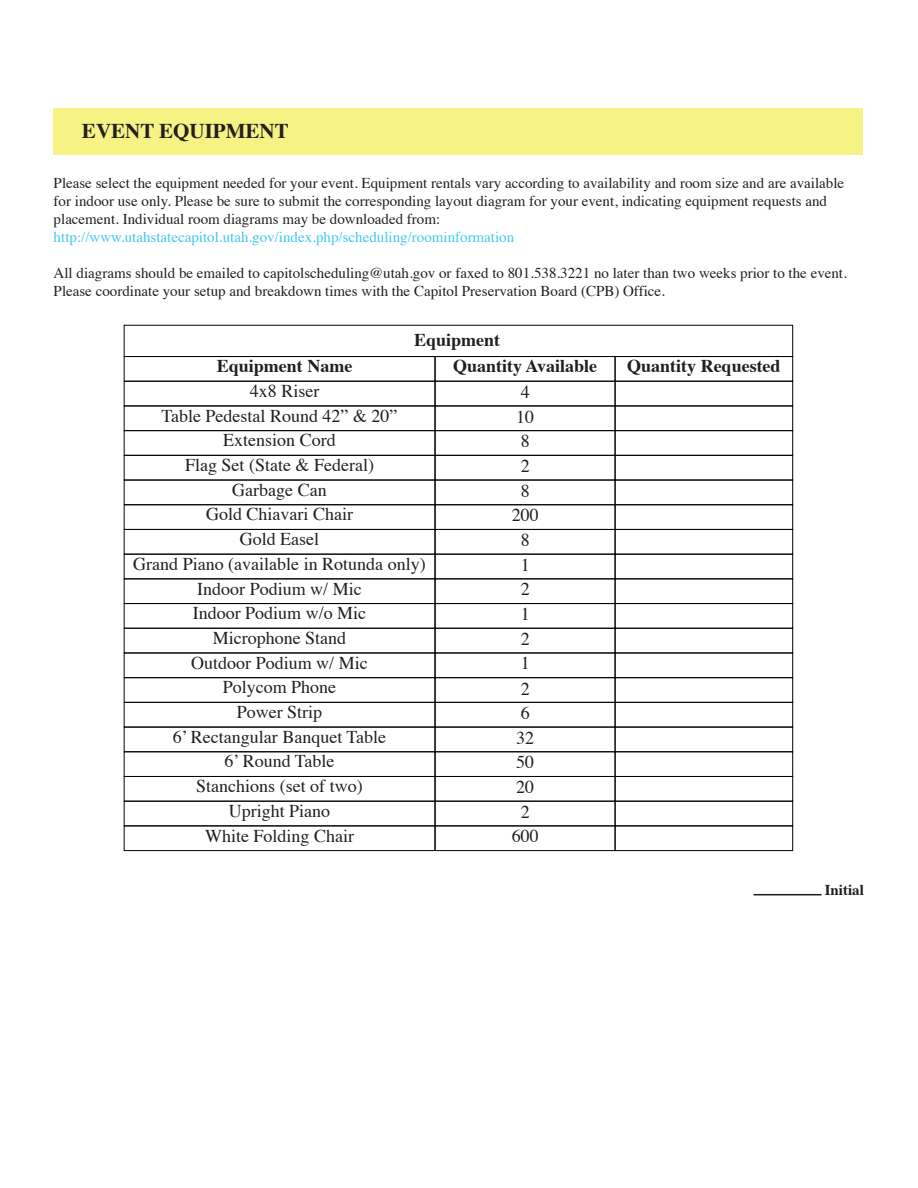
<style>
.page{position:relative;width:918px;height:1188px;background:#fff}
.page>*{position:absolute;margin:0;border:0;box-sizing:border-box;transform-origin:0 0}
.t1{font:700 21px "Times";color:#231f20}
.t2{font:18px/24.8px "Times";color:#231f20;text-align:center}
.t3{font:700 18px "Times";color:#231f20}
.t4{font:15px/18px "Times";color:#231f20}
.t5{font:15px "Times";color:#42c8f4}
.t6{font:700 15px "Times";color:#231f20}
</style>
<div class="page">
<div style="left:54px;top:109px;width:809px;height:46px;background:#f6f283"></div>
<div style="left:124px;top:356px;width:311px;height:26px;border:1px solid #040503"></div>
<div style="left:435px;top:356px;width:180px;height:26px;border:1px solid #040503"></div>
<div style="left:615px;top:356px;width:178px;height:26px;border:1px solid #040503"></div>
<div style="left:124px;top:381px;width:311px;height:25px;border:1px solid #040503"></div>
<div style="left:435px;top:381px;width:180px;height:25px;border:1px solid #040503"></div>
<div style="left:615px;top:381px;width:178px;height:25px;border:1px solid #040503"></div>
<div style="left:124px;top:430px;width:311px;height:26px;border:1px solid #040503"></div>
<div style="left:435px;top:430px;width:180px;height:26px;border:1px solid #040503"></div>
<div style="left:615px;top:430px;width:178px;height:26px;border:1px solid #040503"></div>
<div style="left:124px;top:455px;width:311px;height:25px;border:1px solid #040503"></div>
<div style="left:435px;top:455px;width:180px;height:25px;border:1px solid #040503"></div>
<div style="left:615px;top:455px;width:178px;height:25px;border:1px solid #040503"></div>
<div style="left:124px;top:480px;width:311px;height:25px;border:1px solid #040503"></div>
<div style="left:435px;top:480px;width:180px;height:25px;border:1px solid #040503"></div>
<div style="left:615px;top:480px;width:178px;height:25px;border:1px solid #040503"></div>
<div style="left:124px;top:504px;width:311px;height:26px;border:1px solid #040503"></div>
<div style="left:435px;top:504px;width:180px;height:26px;border:1px solid #040503"></div>
<div style="left:615px;top:504px;width:178px;height:26px;border:1px solid #040503"></div>
<div style="left:124px;top:529px;width:311px;height:26px;border:1px solid #040503"></div>
<div style="left:435px;top:529px;width:180px;height:26px;border:1px solid #040503"></div>
<div style="left:615px;top:529px;width:178px;height:26px;border:1px solid #040503"></div>
<div style="left:124px;top:554px;width:311px;height:25px;border:1px solid #040503"></div>
<div style="left:435px;top:554px;width:180px;height:25px;border:1px solid #040503"></div>
<div style="left:615px;top:554px;width:178px;height:25px;border:1px solid #040503"></div>
<div style="left:124px;top:578px;width:311px;height:26px;border:1px solid #040503"></div>
<div style="left:435px;top:578px;width:180px;height:26px;border:1px solid #040503"></div>
<div style="left:615px;top:578px;width:178px;height:26px;border:1px solid #040503"></div>
<div style="left:124px;top:603px;width:311px;height:26px;border:1px solid #040503"></div>
<div style="left:435px;top:603px;width:180px;height:26px;border:1px solid #040503"></div>
<div style="left:615px;top:603px;width:178px;height:26px;border:1px solid #040503"></div>
<div style="left:124px;top:628px;width:311px;height:25px;border:1px solid #040503"></div>
<div style="left:435px;top:628px;width:180px;height:25px;border:1px solid #040503"></div>
<div style="left:615px;top:628px;width:178px;height:25px;border:1px solid #040503"></div>
<div style="left:124px;top:677px;width:311px;height:26px;border:1px solid #040503"></div>
<div style="left:435px;top:677px;width:180px;height:26px;border:1px solid #040503"></div>
<div style="left:615px;top:677px;width:178px;height:26px;border:1px solid #040503"></div>
<div style="left:124px;top:702px;width:311px;height:25px;border:1px solid #040503"></div>
<div style="left:435px;top:702px;width:180px;height:25px;border:1px solid #040503"></div>
<div style="left:615px;top:702px;width:178px;height:25px;border:1px solid #040503"></div>
<div style="left:124px;top:727px;width:311px;height:25px;border:1px solid #040503"></div>
<div style="left:435px;top:727px;width:180px;height:25px;border:1px solid #040503"></div>
<div style="left:615px;top:727px;width:178px;height:25px;border:1px solid #040503"></div>
<div style="left:124px;top:751px;width:311px;height:26px;border:1px solid #040503"></div>
<div style="left:435px;top:751px;width:180px;height:26px;border:1px solid #040503"></div>
<div style="left:615px;top:751px;width:178px;height:26px;border:1px solid #040503"></div>
<div style="left:124px;top:776px;width:311px;height:26px;border:1px solid #040503"></div>
<div style="left:435px;top:776px;width:180px;height:26px;border:1px solid #040503"></div>
<div style="left:615px;top:776px;width:178px;height:26px;border:1px solid #040503"></div>
<div style="left:124px;top:801px;width:311px;height:25px;border:1px solid #040503"></div>
<div style="left:435px;top:801px;width:180px;height:25px;border:1px solid #040503"></div>
<div style="left:615px;top:801px;width:178px;height:25px;border:1px solid #040503"></div>
<div style="left:124px;top:826px;width:311px;height:25px;border:1px solid #040503"></div>
<div style="left:435px;top:826px;width:180px;height:25px;border:1px solid #040503"></div>
<div style="left:615px;top:826px;width:178px;height:25px;border:1px solid #040503"></div>
<hr style="left:754px;top:894px;width:68px;height:1px;background:#211d1e">
<h1 class="t1" style="left:82px;top:111px;width:208px">EVENT EQUIPMENT</h1>
<p class="t4" style="left:54px;top:173px;width:792px">Please select the equipment needed for your event. Equipment rentals vary according to availability and room size and are available for indoor use only. Please be sure to submit the corresponding layout diagram for your event, indicating equipment requests and placement. Individual room diagrams may be downloaded from:</p>
<p class="t5" style="left:54px;top:223px;width:462px">http://www.utahstatecapitol.utah.gov/index.php/scheduling/roominformation</p>
<p class="t4" style="left:54px;top:263px;width:795px">All diagrams should be emailed to capitolscheduling@utah.gov or faxed to 801.538.3221 no later than two weeks prior to the event.<br>Please coordinate your setup and breakdown times with the Capitol Preservation Board (CPB) Office.</p>
<p class="t3" style="left:414px;top:323px;width:88px">Equipment</p>
<p class="t3" style="left:217px;top:349px;width:137px">Equipment Name</p>
<p class="t2" style="left:133px;top:377px;width:294px">4x8 Riser<br>Table Pedestal Round 42” &amp; 20”<br>Extension Cord<br>Flag Set (State &amp; Federal)<br>Garbage Can<br>Gold Chiavari Chair<br>Gold Easel<br>Grand Piano (available in Rotunda only)<br>Indoor Podium w/ Mic<br>Indoor Podium w/o Mic<br>Microphone Stand<br>Outdoor Podium w/ Mic<br>Polycom Phone<br>Power Strip<br>6’ Rectangular Banquet Table<br>6’ Round Table<br>Stanchions (set of two)<br>Upright Piano<br>White Folding Chair</p>
<p class="t3" style="left:453px;top:349px;width:146px">Quantity Available</p>
<p class="t2" style="left:512px;top:378px;width:28px">4<br>10<br>8<br>2<br>8<br>200<br>8<br>1<br>2<br>1<br>2<br>1<br>2<br>6<br>32<br>50<br>20<br>2<br>600</p>
<p class="t3" style="left:627px;top:349px;width:155px">Quantity Requested</p>
<p class="t6" style="left:825px;top:875px;width:41px">Initial</p>
</div>
